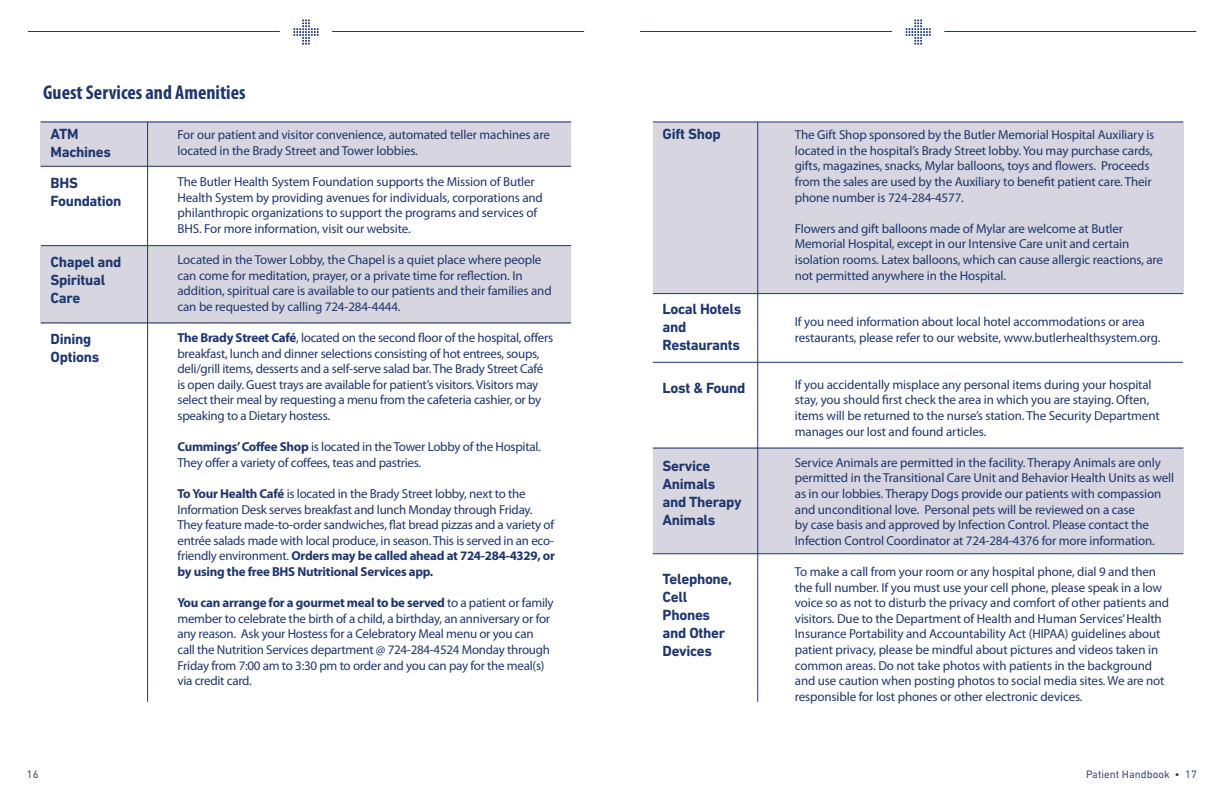
<style>
.page{position:relative;width:1224px;height:792px;background:#fff}
.page>*{position:absolute;margin:0;border:0;box-sizing:border-box;transform-origin:0 0}
.t1{font:700 condensed 20px "Myriad Pro";color:#1f376c}
.t2{font:700 15px/18px "DIN Next LT Pro";letter-spacing:-.02em;color:#1f376c}
.t3{font:13px/15.6px "Myriad Pro";letter-spacing:-.01em;color:#1f376c}
.t4{font:11px "DIN Next LT Pro";color:#3d4a7a}
.s1{font-weight:700}
.s2{color:#1f376c}
</style>
<div class="page">
<hr style="left:332px;top:31px;width:252px;height:1px;background:#1f376c">
<svg style="left:293px;top:19px;width:26px;height:26px"></svg>
<hr style="left:28px;top:31px;width:252px;height:1px;background:#1f376c">
<hr style="left:944px;top:31px;width:252px;height:1px;background:#1f376c">
<svg style="left:906px;top:19px;width:25px;height:26px"></svg>
<hr style="left:640px;top:31px;width:252px;height:1px;background:#1f376c">
<div style="left:41px;top:246px;width:530px;height:77px;background:#d6d5e0"></div>
<div style="left:41px;top:121px;width:530px;height:46px;background:#d6d5e0"></div>
<hr style="left:41px;top:166px;width:530px;height:1px;background:#1f376c">
<hr style="left:41px;top:245px;width:530px;height:1px;background:#1f376c">
<hr style="left:41px;top:323px;width:530px;height:1px;background:#1f376c">
<hr style="left:147px;top:122px;width:1px;height:580px;background:#1f376c">
<div style="left:653px;top:122px;width:530px;height:171px;background:#d6d5e0"></div>
<div style="left:653px;top:448px;width:530px;height:106px;background:#d6d5e0"></div>
<hr style="left:653px;top:122px;width:530px;height:1px;background:#1f376c">
<hr style="left:653px;top:293px;width:530px;height:1px;background:#1f376c">
<hr style="left:653px;top:448px;width:530px;height:1px;background:#1f376c">
<hr style="left:41px;top:122px;width:530px;height:1px;background:#1f376c">
<hr style="left:757px;top:122px;width:1px;height:580px;background:#1f376c">
<hr style="left:653px;top:362px;width:530px;height:1px;background:#1f376c">
<hr style="left:653px;top:554px;width:530px;height:1px;background:#1f376c">
<h1 class="t1" style="left:43px;top:81px;width:204px">Guest Services and Amenities</h1>
<p class="t2" style="left:51px;top:125px;width:62px">ATM<br>Machines</p>
<p class="t2" style="left:51px;top:174px;width:72px">BHS<br>Foundation</p>
<p class="t2" style="left:51px;top:253px;width:72px">Chapel and<br>Spiritual<br>Care</p>
<p class="t2" style="left:51px;top:330px;width:50px">Dining<br>Options</p>
<p class="t3" style="left:177px;top:127px;width:374px">For our patient and visitor convenience, automated teller machines are located in the Brady Street and Tower lobbies.</p>
<p class="t3" style="left:177px;top:174px;width:367px">The Butler Health System Foundation supports the Mission of Butler Health System by providing avenues for individuals, corporations and philanthropic organizations to support the programs and services of BHS. For more information, visit our website.</p>
<p class="t3" style="left:177px;top:252px;width:376px">Located in the Tower Lobby, the Chapel is a quiet place where people can come for meditation, prayer, or a private time for reflection. In addition, spiritual care is available to our patients and their families and can be requested by calling 724-284-4444.</p>
<p class="t3" style="left:177px;top:330px;width:377px"><span class="s1">The Brady Street Café</span>, located on the second floor of the hospital, offers breakfast, lunch and dinner selections consisting of hot entrees, soups, deli/grill items, desserts and a self-serve salad bar. The Brady Street Café is open daily. Guest trays are available for patient’s visitors. Visitors may select their meal by requesting a menu from the cafeteria cashier, or by speaking to a Dietary hostess.</p>
<p class="t3" style="left:177px;top:439px;width:365px"><span class="s1">Cummings’ Coffee Shop</span> is located in the Tower Lobby of the Hospital.<br>They offer a variety of coffees, teas and pastries.</p>
<p class="t3" style="left:177px;top:486px;width:379px"><span class="s1">To Your Health Café</span> is located in the Brady Street lobby, next to the Information Desk serves breakfast and lunch Monday through Friday.<br>They feature made-to-order sandwiches, flat bread pizzas and a variety of entrée salads made with local produce, in season. This is served in an eco&shy;friendly environment. <span class="s1">Orders may be called ahead at 724-284-4329, or by using the free BHS Nutritional Services app.</span></p>
<p class="t3" style="left:177px;top:595px;width:378px"><span class="s1">You can arrange for a gourmet meal to be served</span> to a patient or family member to celebrate the birth of a child, a birthday, an anniversary or for any reason. Ask your Hostess for a Celebratory Meal menu or you can call the Nutrition Services department @ 724-284-4524 Monday through Friday from 7:00 am to 3:30 pm to order and you can pay for the meal(s) via credit card.</p>
<p class="t2" style="left:663px;top:125px;width:60px">Gift Shop</p>
<p class="t2" style="left:663px;top:300px;width:80px">Local Hotels and<br>Restaurants</p>
<p class="t2" style="left:663px;top:379px;width:84px">Lost &amp; Found</p>
<p class="t2" style="left:663px;top:457px;width:81px">Service<br>Animals and Therapy<br>Animals</p>
<p class="t2" style="left:663px;top:569px;width:71px">Telephone,<br>Cell<br>Phones and Other<br>Devices</p>
<p class="t3" style="left:795px;top:127px;width:361px">The Gift Shop sponsored by the Butler Memorial Hospital Auxiliary is located in the hospital’s Brady Street lobby. You may purchase cards, gifts, magazines, snacks, Mylar balloons, toys and flowers. Proceeds from the sales are used by the Auxiliary to benefit patient care. Their phone number is 724-284-4577.</p>
<p class="t3" style="left:795px;top:221px;width:370px">Flowers and gift balloons made of Mylar are welcome at Butler Memorial Hospital, except in our Intensive Care unit and certain isolation rooms. Latex balloons, which can cause allergic reactions, are not permitted anywhere in the Hospital.</p>
<p class="t3" style="left:795px;top:315px;width:367px">If you need information about local hotel accommodations or area restaurants, please refer to our website, www.butlerhealthsystem.org.</p>
<p class="t3" style="left:795px;top:377px;width:366px">If you accidentally misplace any personal items during your hospital stay, you should first check the area in which you are staying. Often, items will be returned to the nurse’s station. The Security Department manages our lost and found articles.</p>
<p class="t3" style="left:795px;top:455px;width:381px">Service Animals are permitted in the facility. Therapy Animals are only permitted in the Transitional Care Unit and Behavior Health Units as well as in our lobbies. Therapy Dogs provide our patients with compassion and unconditional love. Personal pets will be reviewed on a case<br>by case basis and approved by Infection Control. Please contact the Infection Control Coordinator at 724-284-4376 for more information.</p>
<p class="t3" style="left:795px;top:564px;width:376px">To make a call from your room or any hospital phone, dial 9 and then the full number. If you must use your cell phone, please speak in a low voice so as not to disturb the privacy and comfort of other patients and visitors. Due to the Department of Health and Human Services’ Health Insurance Portability and Accountability Act (HIPAA) guidelines about patient privacy, please be mindful about pictures and videos taken in common areas. Do not take photos with patients in the background and use caution when posting photos to social media sites. We are not responsible for lost phones or other electronic devices.</p>
<p class="t4" style="left:27px;top:768px;width:13px">16</p>
<p class="t4" style="left:1086px;top:768px;width:112px">Patient Handbook <span class="s2">•</span> 17</p>
</div>
